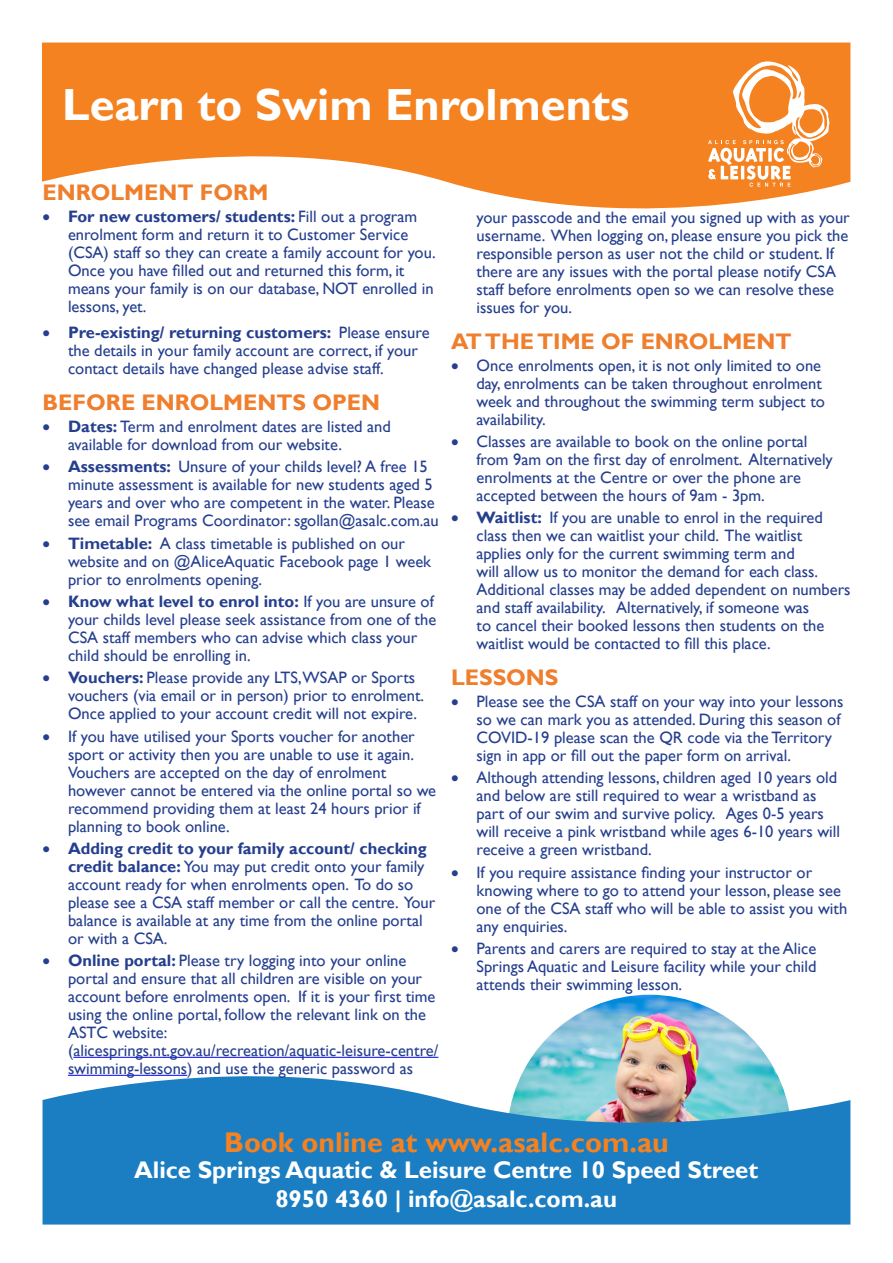
<style>
.page{position:relative;width:893px;height:1263px;background:#fff}
.page>*{position:absolute;margin:0;border:0;box-sizing:border-box;transform-origin:0 0}
.t1{font:700 45px "Gill Sans";color:#fff}
.t2{font:700 28.5px "Gill Sans";color:#f58220}
.t3{font:700 24px/28.8px "Gill Sans";color:#fff;text-align:center}
.Sub_heading{font:700 22.5px "Gill Sans";color:#ef7e2d}
.t4{font:16.5px/18px "Gill Sans";color:#253f8e}
.s1{font-weight:700}
</style>
<div class="page">
<svg style="left:42px;top:43px;width:808px;height:166px;fill:#f58220"></svg>
<img style="left:540px;top:995px;width:219px;height:51px">
<svg style="left:708px;top:61px;width:121px;height:126px"></svg>
<svg style="left:43px;top:1046px;width:807px;height:178px;fill:#1b7ec2"></svg>
<hr style="left:73px;top:1057px;width:365px;height:1px;background:#00f">
<hr style="left:68px;top:1075px;width:119px;height:1px;background:#00f">
<p class="t1" style="left:62px;top:78px;width:569px">Learn to Swim Enrolments</p>
<p class="Sub_heading" style="left:43px;top:179px;width:227px">ENROLMENT FORM</p>
<p class="t4" style="left:68px;top:208px;width:369px;text-indent:-26px">• <span class="s1">For new customers/ students:</span> Fill out a program enrolment form and return it to Customer Service (CSA) staff so they can create a family account for you.<br>Once you have filled out and returned this form, it means your family is on our database, NOT enrolled in lessons, yet.</p>
<p class="t4" style="left:68px;top:324px;width:363px;text-indent:-26px">• <span class="s1">Pre-existing/ returning customers:</span> Please ensure the details in your family account are correct, if your contact details have changed please advise staff.</p>
<p class="Sub_heading" style="left:43px;top:389px;width:339px">BEFORE ENROLMENTS OPEN</p>
<p class="t4" style="left:68px;top:418px;width:324px;text-indent:-26px">• <span class="s1">Dates:</span> Term and enrolment dates are listed and available for download from our website.</p>
<p class="t4" style="left:68px;top:458px;width:372px;text-indent:-26px">• <span class="s1">Assessments:</span> Unsure of your childs level? A free 15 minute assessment is available for new students aged 5 years and over who are competent in the water. Please see email Programs Coordinator: sgollan@asalc.com.au</p>
<p class="t4" style="left:68px;top:534px;width:365px;text-indent:-26px">• <span class="s1">Timetable:</span> A class timetable is published on our website and on @AliceAquatic Facebook page 1 week prior to enrolments opening.</p>
<p class="t4" style="left:68px;top:593px;width:370px;text-indent:-26px">• <span class="s1">Know what level to enrol into:</span> If you are unsure of your childs level please seek assistance from one of the CSA staff members who can advise which class your child should be enrolling in.</p>
<p class="t4" style="left:68px;top:669px;width:358px;text-indent:-26px">• <span class="s1">Vouchers:</span> Please provide any LTS,WSAP or Sports vouchers (via email or in person) prior to enrolment.<br>Once applied to your account credit will not expire.</p>
<p class="t4" style="left:68px;top:727px;width:370px;text-indent:-26px">• If you have utilised your Sports voucher for another sport or activity then you are unable to use it again.<br>Vouchers are accepted on the day of enrolment however cannot be entered via the online portal so we recommend providing them at least 24 hours prior if planning to book online.</p>
<p class="t4" style="left:68px;top:839px;width:369px;text-indent:-26px">• <span class="s1">Adding credit to your family account/ checking credit balance:</span> You may put credit onto your family account ready for when enrolments open. To do so please see a CSA staff member or call the centre. Your balance is available at any time from the online portal or with a CSA.</p>
<p class="t4" style="left:68px;top:952px;width:372px;text-indent:-26px">• <span class="s1">Online portal:</span> Please try logging into your online portal and ensure that all children are visible on your account before enrolments open. If it is your first time using the online portal, follow the relevant link on the ASTC website: (alicesprings.nt.gov.au/recreation/aquatic-leisure-centre/ swimming-lessons) and use the generic password as</p>
<p class="t4" style="left:476px;top:209px;width:375px">your passcode and the email you signed up with as your username. When logging on, please ensure you pick the responsible person as user not the child or student. If there are any issues with the portal please notify CSA staff before enrolments open so we can resolve these issues for you.</p>
<p class="Sub_heading" style="left:451px;top:327px;width:342px">AT THE TIME OF ENROLMENT</p>
<p class="t4" style="left:476px;top:357px;width:350px;text-indent:-26px">• Once enrolments open, it is not only limited to one day, enrolments can be taken throughout enrolment week and throughout the swimming term subject to availability.</p>
<p class="t4" style="left:476px;top:433px;width:358px;text-indent:-26px">• Classes are available to book on the online portal from 9am on the first day of enrolment. Alternatively enrolments at the Centre or over the phone are accepted between the hours of 9am - 3pm.</p>
<p class="t4" style="left:476px;top:509px;width:376px;text-indent:-26px">• <span class="s1">Waitlist:</span> If you are unable to enrol in the required class then we can waitlist your child. The waitlist applies only for the current swimming term and<br>will allow us to monitor the demand for each class.<br>Additional classes may be added dependent on numbers and staff availability. Alternatively, if someone was<br>to cancel their booked lessons then students on the waitlist would be contacted to fill this place.</p>
<p class="Sub_heading" style="left:451px;top:664px;width:109px">LESSONS</p>
<p class="t4" style="left:476px;top:693px;width:369px;text-indent:-26px">• Please see the CSA staff on your way into your lessons so we can mark you as attended. During this season of COVID-19 please scan the QR code via the Territory sign in app or fill out the paper form on arrival.</p>
<p class="t4" style="left:476px;top:769px;width:365px;text-indent:-26px">• Although attending lessons, children aged 10 years old and below are still required to wear a wristband as part of our swim and survive policy. Ages 0-5 years will receive a pink wristband while ages 6-10 years will receive a green wristband.</p>
<p class="t4" style="left:476px;top:863px;width:372px;text-indent:-26px">• If you require assistance finding your instructor or knowing where to go to attend your lesson, please see one of the CSA staff who will be able to assist you with any enquiries.</p>
<p class="t4" style="left:476px;top:940px;width:342px;text-align:justify;text-indent:-26px">• Parents and carers are required to stay at the Alice Springs Aquatic and Leisure facility while your child attends their swimming lesson.</p>
<p class="t2" style="left:224px;top:1125px;width:446px">Book online at www.asalc.com.au</p>
<h3 class="t3" style="left:134px;top:1156px;width:626px">Alice Springs Aquatic &amp; Leisure Centre 10 Speed Street<br>8950 4360 | info@asalc.com.au</h3>
</div>
